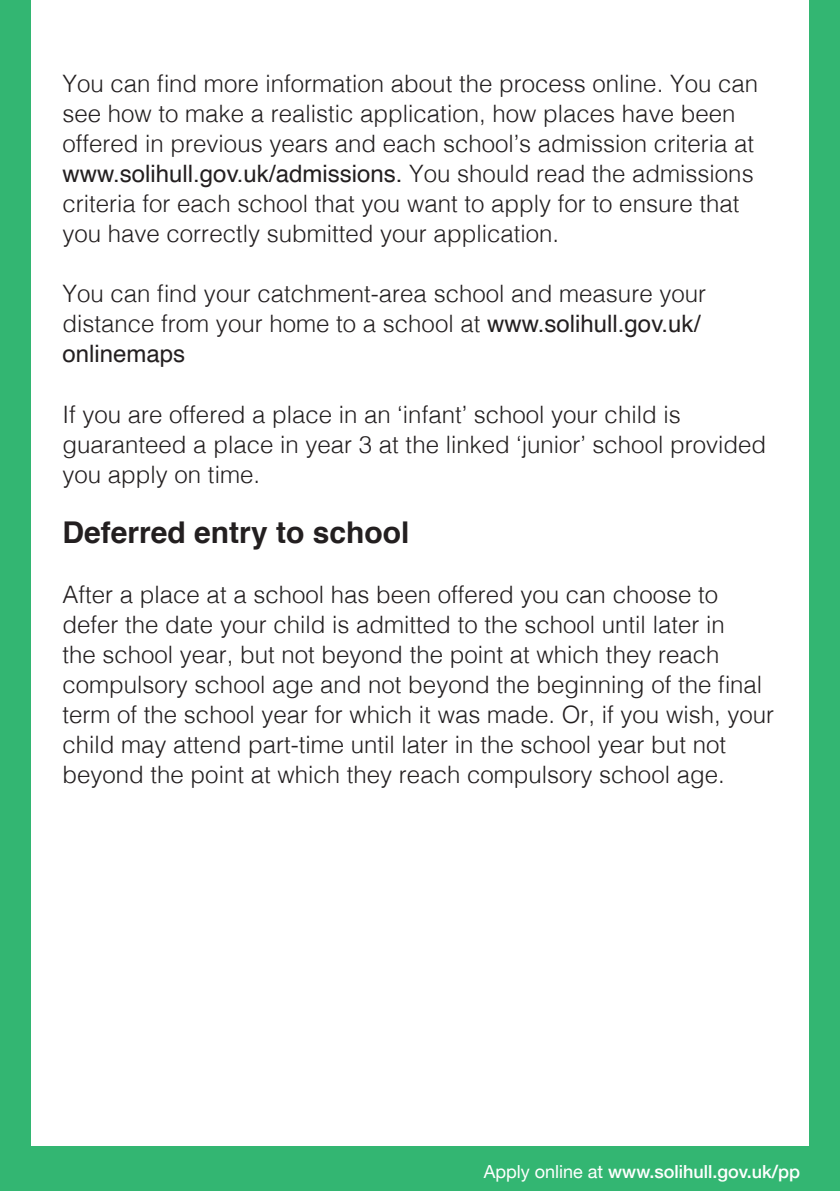
<style>
.page{position:relative;width:840px;height:1191px;background:#fff}
.page>*{position:absolute;margin:0;border:0;box-sizing:border-box;transform-origin:0 0}
.t1{font:700 30px "Helvetica";color:#231f20}
.t2{font:300 24px/30px "Helvetica";color:#231f20}
.t3{font:500 18px "Helvetica Neue";color:#fff}
.s1{font-weight:400}
</style>
<div class="page">
<div style="left:0;top:0;width:839px;height:1191px;background:#33b672"></div>
<div style="left:31px;top:0;width:777px;height:1145px;background:#fff"></div>
<p class="t2" style="left:62px;top:67px;width:696px">You can find more information about the process online. You can see how to make a realistic application, how places have been offered in previous years and each school’s admission criteria at</p>
<p class="t2" style="left:62px;top:157px;width:692px"><span class="s1">www.solihull.gov.uk/admissions.</span> You should read the admissions criteria for each school that you want to apply for to ensure that you have correctly submitted your application.</p>
<p class="t2" style="left:62px;top:277px;width:644px">You can find your catchment-area school and measure your distance from your home to a school at <span class="s1">www.solihull.gov.uk/ onlinemaps</span></p>
<p class="t2" style="left:62px;top:397px;width:704px">If you are offered a place in an ‘infant’ school your child is guaranteed a place in year 3 at the linked ‘junior’ school provided you apply on time.</p>
<p class="t1" style="left:62px;top:508px;width:348px">Deferred entry to school</p>
<p class="t2" style="left:62px;top:577px;width:712px">After a place at a school has been offered you can choose to defer the date your child is admitted to the school until later in<br>the school year, but not beyond the point at which they reach compulsory school age and not beyond the beginning of the final term of the school year for which it was made. Or, if you wish, your child may attend part-time until later in the school year but not beyond the point at which they reach compulsory school age.</p>
<p class="t3" style="left:483px;top:1157px;width:318px"><span class="s1">Apply online at</span> www.solihull.gov.uk/pp</p>
</div>
